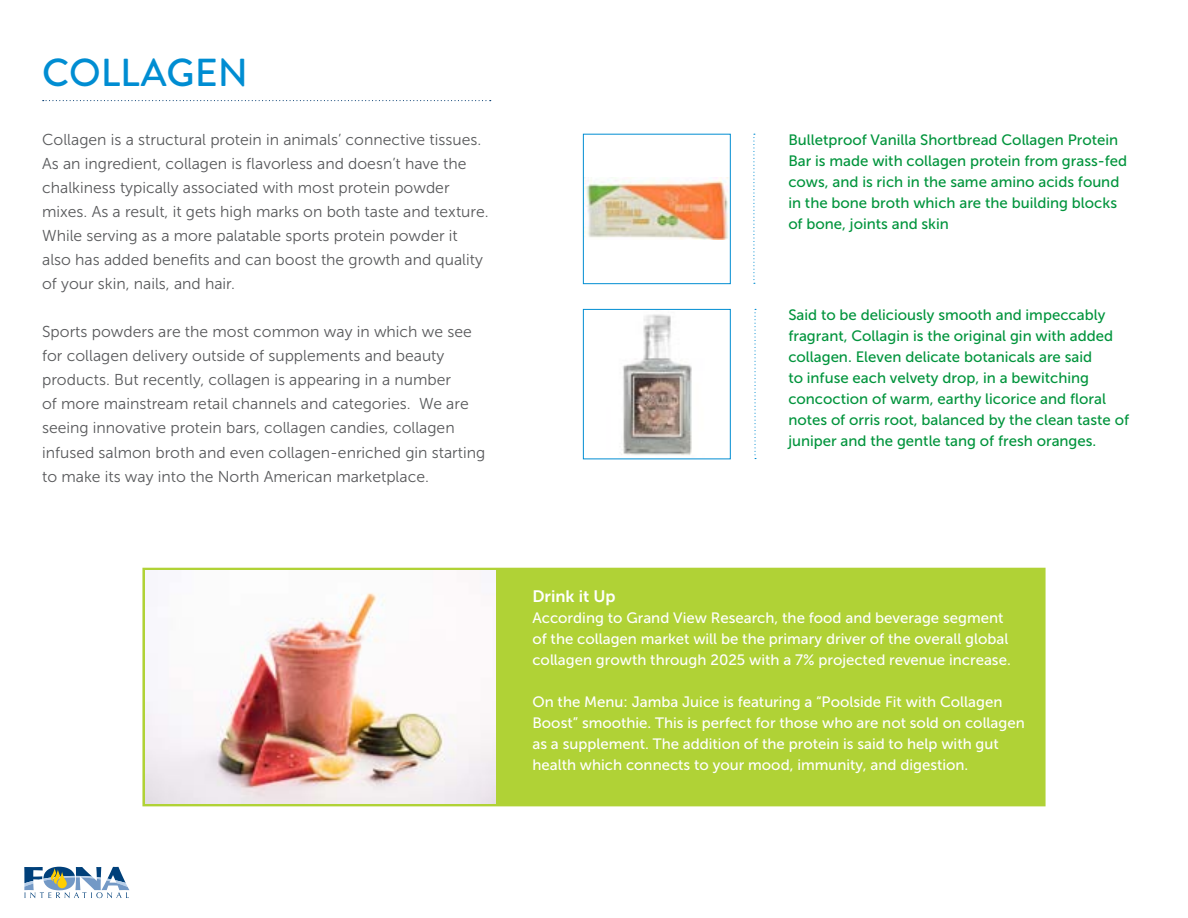
<style>
.page{position:relative;width:1188px;height:918px;background:#fff}
.page>*{position:absolute;margin:0;border:0;box-sizing:border-box;transform-origin:0 0}
.t1{font:500 39px "Brandon Grotesque";color:#008dd2}
.t2{font:16.5px "Museo Sans 700";color:#fff}
.t3{font:15.75px/24px "Museo Sans 300";color:#58595b}
.t4{font:15px/21px "Museo Sans 500";color:#00943c}
.t5{font:15px/21px "Museo Sans 500";color:#fff}
</style>
<div class="page">
<svg style="left:24px;top:867px;width:105px;height:31px"></svg>
<svg style="left:43px;top:100px;width:448px;height:1px"></svg>
<div style="left:142px;top:568px;width:904px;height:238px;background:#b0d236"></div>
<svg style="left:753px;top:134px;width:2px;height:150px"></svg>
<img style="left:145px;top:570px;width:351px;height:234px">
<img style="left:585px;top:178px;width:143px;height:62px">
<div style="left:583px;top:134px;width:147px;height:150px;border:1px solid #008dd2"></div>
<img style="left:623px;top:314px;width:69px;height:141px">
<div style="left:583px;top:309px;width:147px;height:150px;border:1px solid #008dd2"></div>
<svg style="left:754px;top:309px;width:2px;height:150px"></svg>
<h1 class="t1" style="left:42px;top:46px;width:207px">COLLAGEN</h1>
<p class="t3" style="left:42px;top:128px;width:448px">Collagen is a structural protein in animals’ connective tissues.<br>As an ingredient, collagen is flavorless and doesn’t have the chalkiness typically associated with most protein powder mixes. As a result, it gets high marks on both taste and texture.<br>While serving as a more palatable sports protein powder it also has added benefits and can boost the growth and quality of your skin, nails, and hair.</p>
<p class="t3" style="left:42px;top:320px;width:445px">Sports powders are the most common way in which we see for collagen delivery outside of supplements and beauty products. But recently, collagen is appearing in a number<br>of more mainstream retail channels and categories. We are seeing innovative protein bars, collagen candies, collagen infused salmon broth and even collagen-enriched gin starting to make its way into the North American marketplace.</p>
<p class="t4" style="left:788px;top:129px;width:340px">Bulletproof Vanilla Shortbread Collagen Protein Bar is made with collagen protein from grass-fed cows, and is rich in the same amino acids found in the bone broth which are the building blocks of bone, joints and skin</p>
<p class="t4" style="left:788px;top:305px;width:342px">Said to be deliciously smooth and impeccably fragrant, Collagin is the original gin with added collagen. Eleven delicate botanicals are said<br>to infuse each velvety drop, in a bewitching concoction of warm, earthy licorice and floral notes of orris root, balanced by the clean taste of juniper and the gentle tang of fresh oranges.</p>
<p class="t2" style="left:532px;top:587px;width:85px">Drink it Up</p>
<p class="t5" style="left:532px;top:607px;width:480px">According to Grand View Research, the food and beverage segment of the collagen market will be the primary driver of the overall global collagen growth through 2025 with a 7% projected revenue increase.</p>
<p class="t5" style="left:532px;top:691px;width:494px">On the Menu: Jamba Juice is featuring a “Poolside Fit with Collagen Boost” smoothie. This is perfect for those who are not sold on collagen as a supplement. The addition of the protein is said to help with gut health which connects to your mood, immunity, and digestion.</p>
</div>
